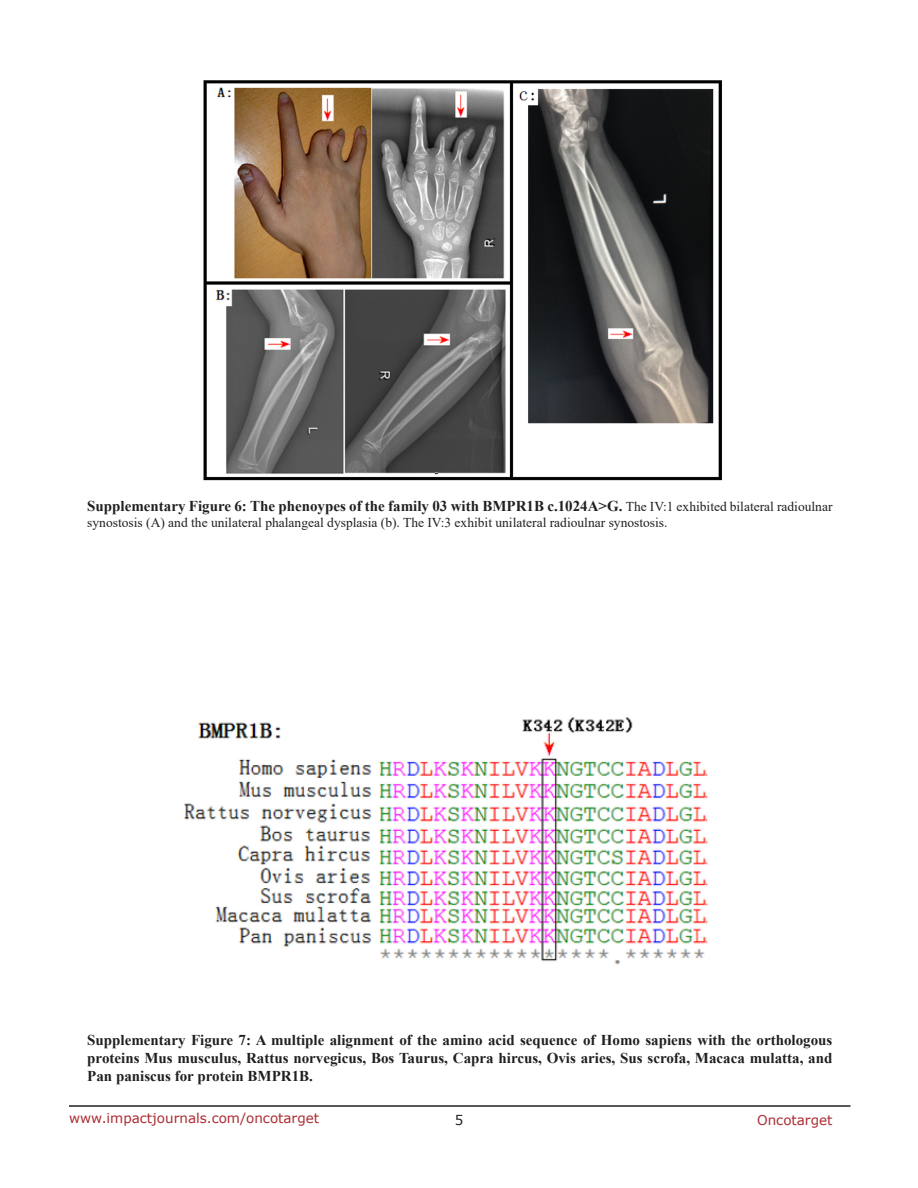
<style>
.page{position:relative;width:918px;height:1188px;background:#fff}
.page>*{position:absolute;margin:0;border:0;box-sizing:border-box;transform-origin:0 0}
.FigureText{font:700 15px/18px "Times New Roman";color:#221f22;text-align:justify}
.FigureText-2{font:13.5px "Times New Roman";color:#221f22}
.t1{font:13.5px "Verdana";color:#ac2b31}
.t2{font:13.5px "Verdana";color:#221f22}
.s1{font-weight:400;font-size:13.5px}
</style>
<div class="page">
<hr style="left:69px;top:1105px;width:781px;height:2px;background:#231f20">
<img style="left:203px;top:80px;width:519px;height:401px">
<img style="left:184px;top:717px;width:524px;height:248px">
<p class="FigureText" style="left:87px;top:496px;width:747px">Supplementary Figure 6: The phenoypes of the family 03 with BMPR1B c.1024A&gt;G. <span class="s1">The IV:1 exhibited bilateral radioulnar</span></p>
<p class="FigureText-2" style="left:87px;top:513px;width:582px">synostosis (A) and the unilateral phalangeal dysplasia (b). The IV:3 exhibit unilateral radioulnar synostosis.</p>
<p class="FigureText" style="left:87px;top:1031px;width:747px">Supplementary Figure 7: A multiple alignment of the amino acid sequence of Homo sapiens with the orthologous proteins Mus musculus, Rattus norvegicus, Bos Taurus, Capra hircus, Ovis aries, Sus scrofa, Macaca mulatta, and Pan paniscus for protein BMPR1B.</p>
<p class="t1" style="left:69px;top:1109px;width:252px">www.impactjournals.com/oncotarget</p>
<p class="t2" style="left:455px;top:1111px;width:10px">5</p>
<p class="t1" style="left:757px;top:1111px;width:77px">Oncotarget</p>
</div>
